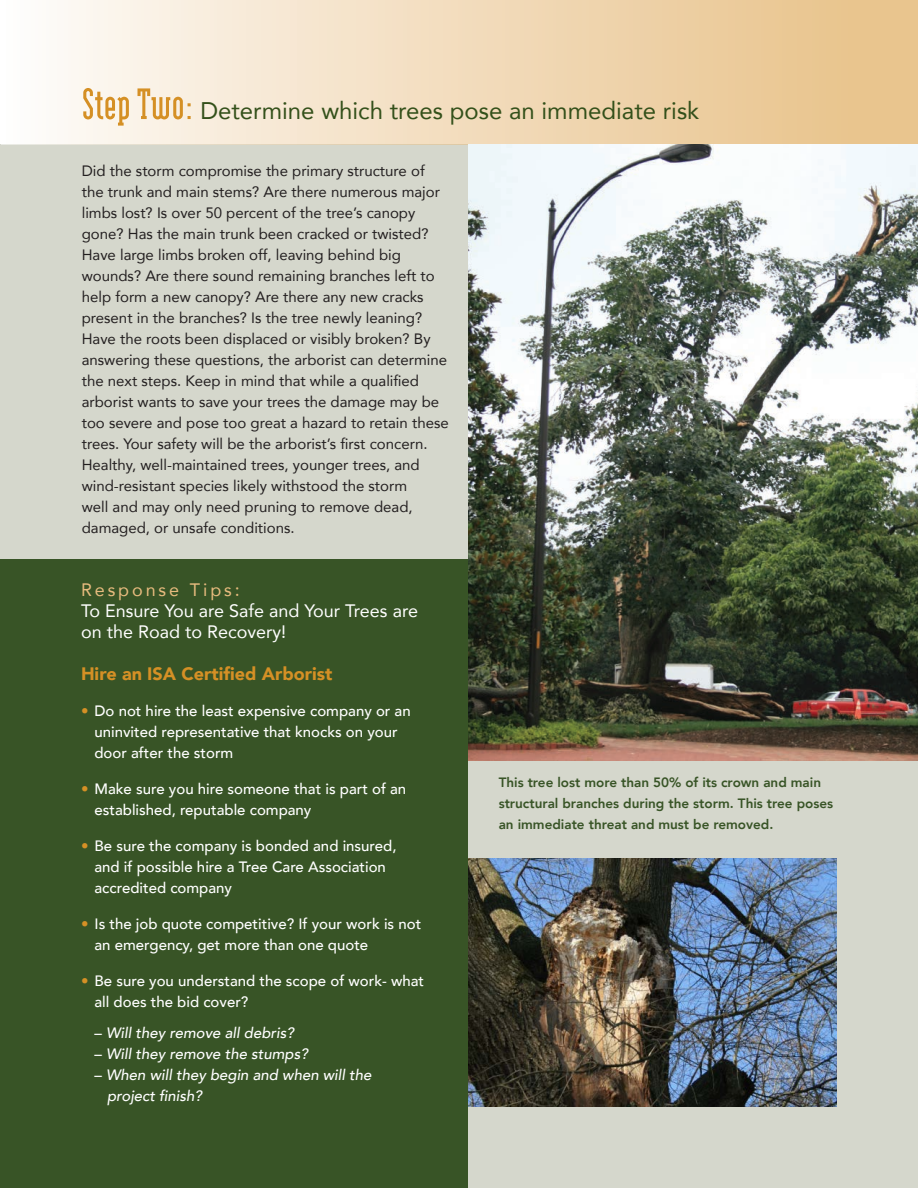
<style>
.page{position:relative;width:918px;height:1188px;background:#fff}
.page>*{position:absolute;margin:0;border:0;box-sizing:border-box;transform-origin:0 0}
.t1{font:24px "Avenir";color:#33501a}
.Captions{font:18px/21px "Avenir";color:#fff}
.Captions-2{font:900 18px "Avenir";color:#d59025}
.t2{font:15px/21px "Avenir";color:#231f20}
.Bulleted_Text{font:500 15px/21px "Avenir";color:#fff}
.Bulleted_Text-2{font:italic 500 15px/21px "Avenir";color:#fff}
.Captions-3{font:800 13.5px/21px "Avenir";color:#385426}
.s1{font-family:"Modula Serif";font-weight:700;font-size:52.5px;color:#d59025}
.s2{color:#e7bb7e}
.s3{color:#d59025}
.s4{font-style:normal}
</style>
<div class="page">
<div style="left:0;top:144px;width:918px;height:1044px;background:#d5d7cc"></div>
<div style="left:2px;top:0;width:916px;height:144px;background:linear-gradient(to right,#fefbf9,#e7c085)"></div>
<img style="left:468px;top:144px;width:450px;height:616px">
<div style="left:0;top:559px;width:468px;height:629px;background:#385426"></div>
<img style="left:468px;top:859px;width:369px;height:248px">
<p class="t1" style="left:82px;top:91px;width:619px"><span class="s1">Step Two:</span> Determine which trees pose an immediate risk</p>
<p class="t2" style="left:82px;top:160px;width:369px">Did the storm compromise the primary structure of the trunk and main stems? Are there numerous major limbs lost? Is over 50 percent of the tree’s canopy gone? Has the main trunk been cracked or twisted?<br>Have large limbs broken off, leaving behind big wounds? Are there sound remaining branches left to help form a new canopy? Are there any new cracks present in the branches? Is the tree newly leaning?<br>Have the roots been displaced or visibly broken? By answering these questions, the arborist can determine the next steps. Keep in mind that while a qualified arborist wants to save your trees the damage may be too severe and pose too great a hazard to retain these trees. Your safety will be the arborist’s first concern.<br>Healthy, well-maintained trees, younger trees, and wind-resistant species likely withstood the storm<br>well and may only need pruning to remove dead, damaged, or unsafe conditions.</p>
<p class="Captions" style="left:81px;top:579px;width:339px"><span class="s2">Response Tips:<br></span>To Ensure You are Safe and Your Trees are on the Road to Recovery!</p>
<p class="Captions-2" style="left:81px;top:658px;width:253px">Hire an ISA Certified Arborist</p>
<p class="Bulleted_Text" style="left:94px;top:699px;width:318px;text-indent:-14px"><span class="s3">•</span> Do not hire the least expensive company or an uninvited representative that knocks on your door after the storm</p>
<p class="Bulleted_Text" style="left:94px;top:777px;width:313px;text-indent:-14px"><span class="s3">•</span> Make sure you hire someone that is part of an established, reputable company</p>
<p class="Bulleted_Text" style="left:94px;top:834px;width:304px;text-indent:-14px"><span class="s3">•</span> Be sure the company is bonded and insured, and if possible hire a Tree Care Association accredited company</p>
<p class="Bulleted_Text" style="left:94px;top:912px;width:328px;text-indent:-14px"><span class="s3">•</span> Is the job quote competitive? If your work is not an emergency, get more than one quote</p>
<p class="Bulleted_Text" style="left:94px;top:969px;width:331px;text-indent:-14px"><span class="s3">•</span> Be sure you understand the scope of work- what all does the bid cover?</p>
<p class="Bulleted_Text-2" style="left:94px;top:1023px;width:201px"><span class="s4">–</span> Will they remove all debris?</p>
<p class="Bulleted_Text-2" style="left:94px;top:1044px;width:215px"><span class="s4">–</span> Will they remove the stumps?</p>
<p class="Bulleted_Text-2" style="left:107px;top:1065px;width:266px;text-indent:-13px"><span class="s4">–</span> When will they begin and when will the project finish?</p>
<p class="Captions-3" style="left:499px;top:772px;width:336px">This tree lost more than 50% of its crown and main structural branches during the storm. This tree poses an immediate threat and must be removed.</p>
</div>
